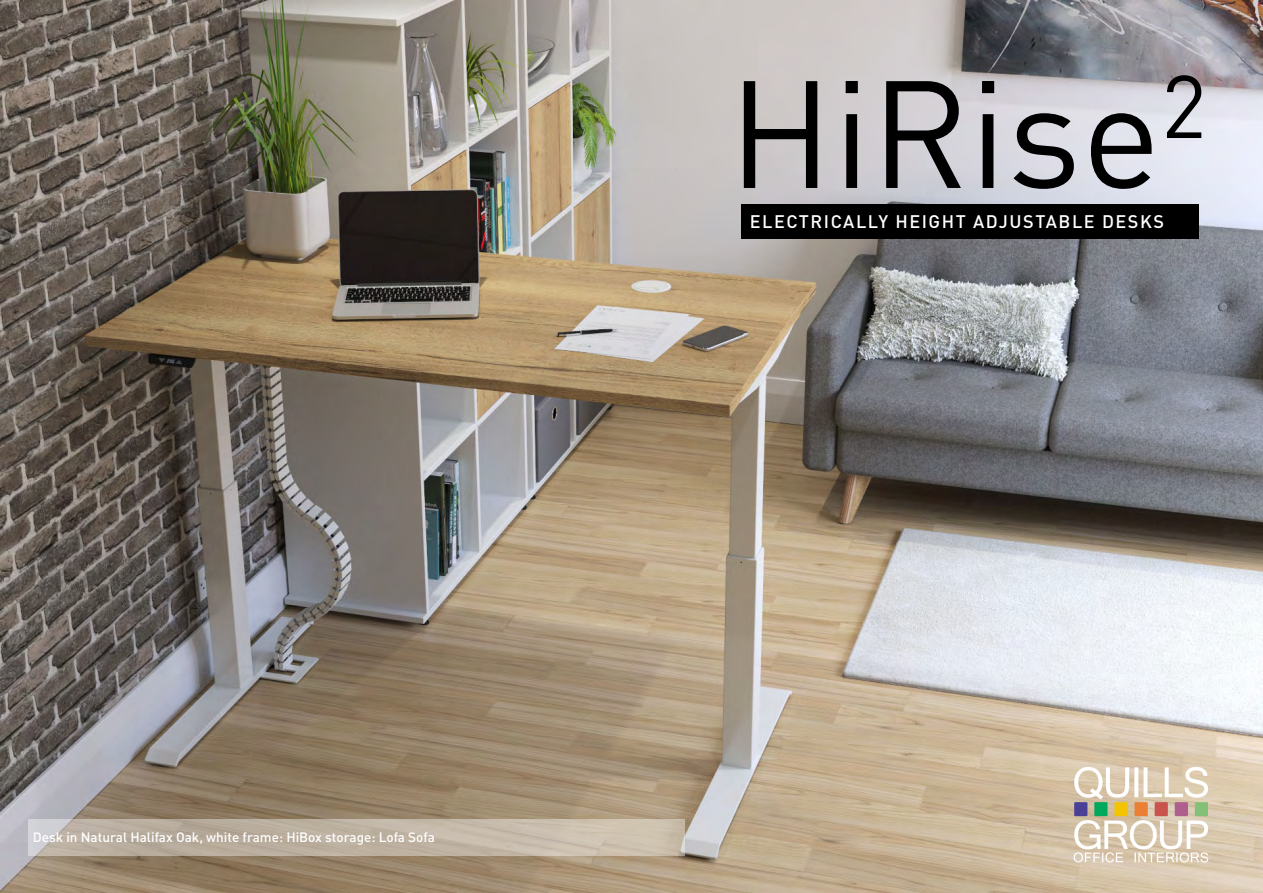
<style>
.page{position:relative;width:1263px;height:893px;background:#fff}
.page>*{position:absolute;margin:0;border:0;box-sizing:border-box;transform-origin:0 0}
.t1{font:150px "DIN Pro";color:#000}
.t2{font:500 18px "DIN Pro";letter-spacing:.085em;color:#fff}
.t3{font:500 13.5px "DIN Pro";color:#fff}
</style>
<div class="page">
<img style="left:0;top:1px;width:1263px;height:892px">
<svg style="left:28px;top:819px;width:657px;height:37px;background:#c1b5a6"></svg>
<div style="left:741px;top:204px;width:458px;height:34px;background:#000"></div>
<img style="left:1071px;top:745px;width:141px;height:135px">
<p class="t3" style="left:33px;top:828px;width:404px">Desk in Natural Halifax Oak, white frame: HiBox storage: Lofa Sofa</p>
<h1 class="t1" style="left:728px;top:32px;width:480px">HiRise<sup>2</sup></h1>
<h2 class="t2" style="left:750px;top:209px;width:416px">ELECTRICALLY HEIGHT ADJUSTABLE DESKS</h2>
</div>
